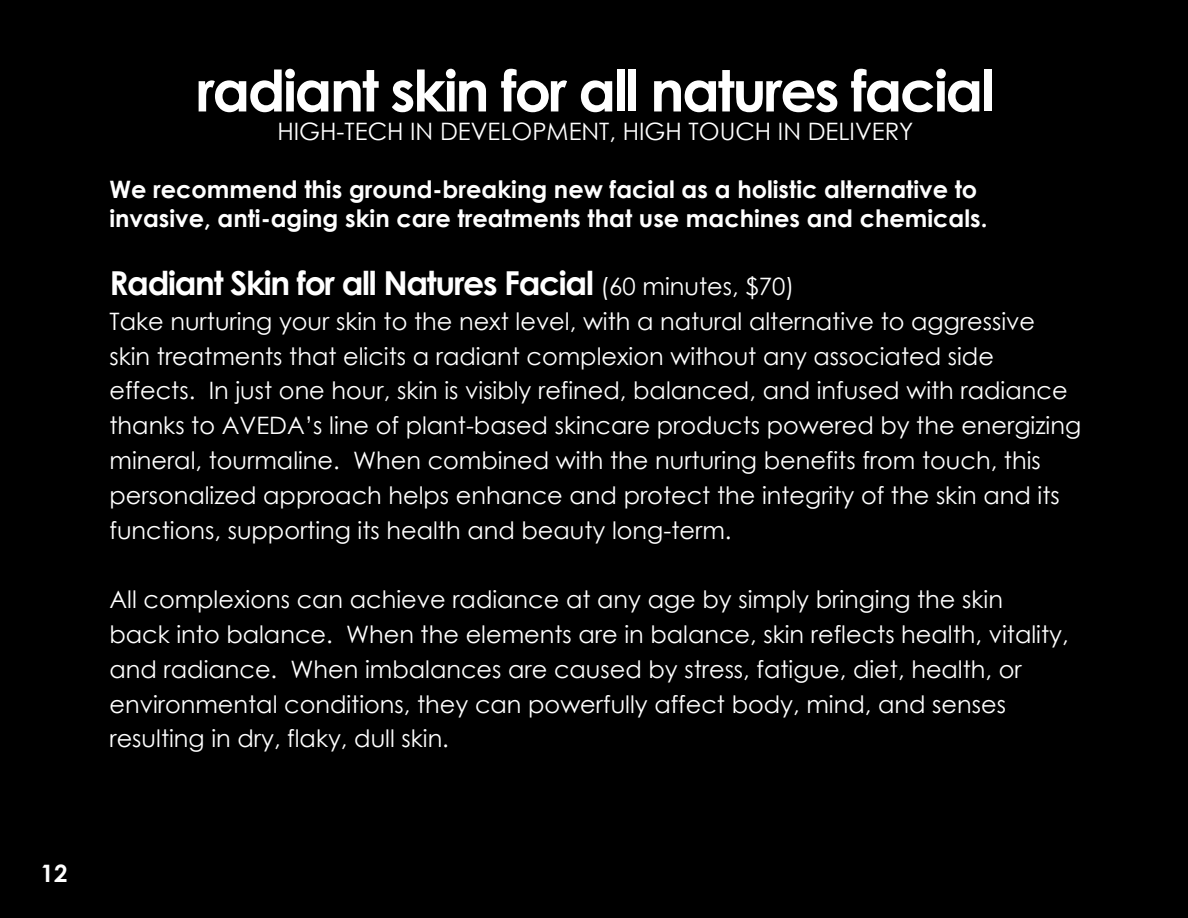
<style>
.page{position:relative;width:1188px;height:918px;background:#000}
.page>*{position:absolute;margin:0;border:0;box-sizing:border-box;transform-origin:0 0}
.t1{font:700 57px "Century Gothic";letter-spacing:-.04em;color:#fff}
.t2{font:700 33px "Century Gothic";letter-spacing:-.04em;color:#fff}
.t3{font:24px/34.8px "Century Gothic";color:#fff}
.t4{font:700 24px/28.8px "Century Gothic";color:#fff}
.s1{font-weight:400;font-size:24px}
</style>
<div class="page">
<h1 class="t1" style="left:197px;top:55px;width:799px">radiant skin for all natures facial</h1>
<p class="t3" style="left:277px;top:114px;width:638px">HIGH-TECH IN DEVELOPMENT, HIGH TOUCH IN DELIVERY</p>
<p class="t4" style="left:110px;top:174px;width:879px">We recommend this ground-breaking new facial as a holistic alternative to invasive, anti-aging skin care treatments that use machines and chemicals.</p>
<h2 class="t2" style="left:109px;top:262px;width:686px">Radiant Skin for all Natures Facial <span class="s1">(60 minutes, $70)</span></h2>
<p class="t3" style="left:109px;top:303px;width:973px">Take nurturing your skin to the next level, with a natural alternative to aggressive skin treatments that elicits a radiant complexion without any associated side effects. In just one hour, skin is visibly refined, balanced, and infused with radiance thanks to AVEDA’s line of plant-based skincare products powered by the energizing mineral, tourmaline. When combined with the nurturing benefits from touch, this personalized approach helps enhance and protect the integrity of the skin and its functions, supporting its health and beauty long-term.</p>
<p class="t3" style="left:109px;top:582px;width:961px">All complexions can achieve radiance at any age by simply bringing the skin back into balance. When the elements are in balance, skin reflects health, vitality, and radiance. When imbalances are caused by stress, fatigue, diet, health, or environmental conditions, they can powerfully affect body, mind, and senses resulting in dry, flaky, dull skin.</p>
<p class="t4" style="left:41px;top:858px;width:28px">12</p>
</div>
